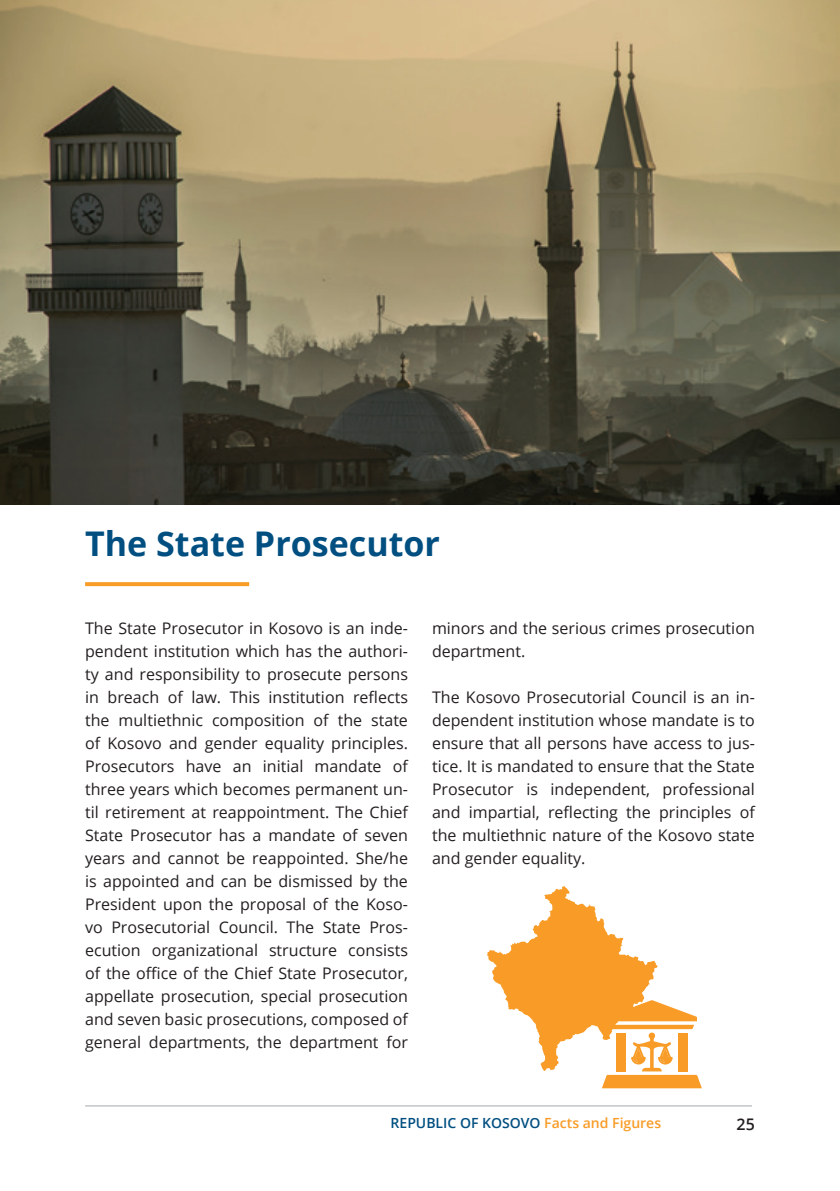
<style>
.page{position:relative;width:840px;height:1191px;background:#fff}
.page>*{position:absolute;margin:0;border:0;box-sizing:border-box;transform-origin:0 0}
.t1{font:700 34px "Open Sans";color:#014f81}
.t2{font:16px/23px "Open Sans";color:#231f20;text-align:justify}
.t3{font:600 16px "Open Sans";color:#231f20}
.t4{font:600 14px "Open Sans";color:#014f81}
.s1{color:#f89c27}
</style>
<div class="page">
<hr style="left:85px;top:1105px;width:666px;height:1px;background:#a8a9ad">
<svg style="left:85px;top:582px;width:164px;height:4px"></svg>
<img style="left:0;top:0;width:839px;height:505px">
<svg style="left:487px;top:886px;width:214px;height:202px"></svg>
<h1 class="t1" style="left:85px;top:520px;width:356px">The State Prosecutor</h1>
<p class="t2" style="left:85px;top:616px;width:324px">The State Prosecutor in Kosovo is an inde&shy;pendent institution which has the authori&shy;ty and responsibility to prosecute persons in breach of law. This institution reflects the multiethnic composition of the state of Kosovo and gender equality principles.<br>Prosecutors have an initial mandate of three years which becomes permanent un&shy;til retirement at reappointment. The Chief State Prosecutor has a mandate of seven years and cannot be reappointed. She/he is appointed and can be dismissed by the President upon the proposal of the Koso&shy;vo Prosecutorial Council. The State Pros&shy;ecution organizational structure consists of the office of the Chief State Prosecutor, appellate prosecution, special prosecution and seven basic prosecutions, composed of general departments, the department for</p>
<p class="t2" style="left:432px;top:616px;width:324px">minors and the serious crimes prosecution department.</p>
<p class="t2" style="left:432px;top:685px;width:324px">The Kosovo Prosecutorial Council is an in&shy;dependent institution whose mandate is to ensure that all persons have access to jus&shy;tice. It is mandated to ensure that the State Prosecutor is independent, professional and impartial, reflecting the principles of the multiethnic nature of the Kosovo state and gender equality.</p>
<p class="t4" style="left:390px;top:1113px;width:272px">REPUBLIC OF KOSOVO <span class="s1">Facts and Figures</span></p>
<p class="t3" style="left:736px;top:1112px;width:20px">25</p>
</div>
